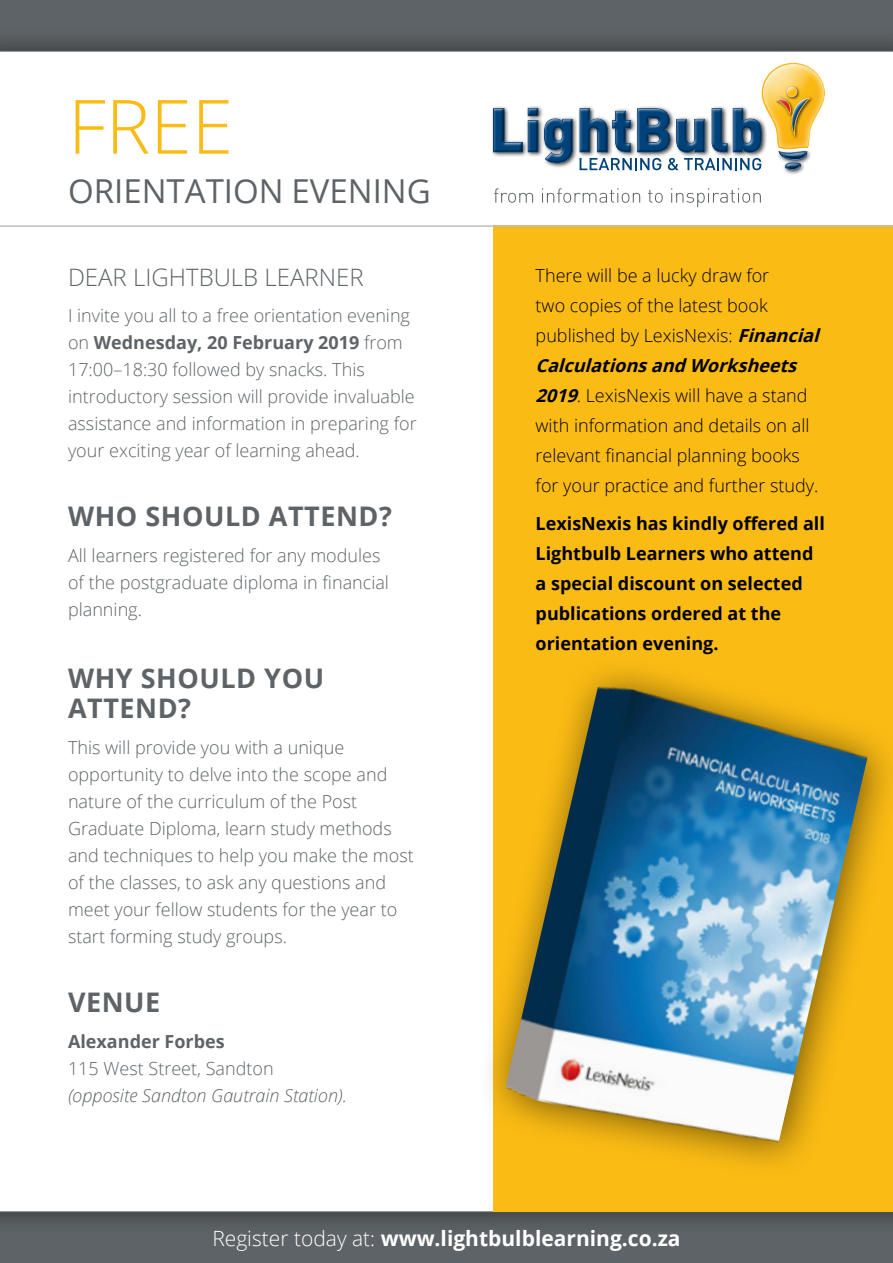
<style>
.page{position:relative;width:893px;height:1263px;background:#5e6367}
.page>*{position:absolute;margin:0;border:0;box-sizing:border-box;transform-origin:0 0}
.t1{font:300 75px "Open Sans";color:#fabb14}
.t2{font:33px "Open Sans";color:#5e6367}
.t3{font:700 27px/30px "Open Sans";letter-spacing:.02em;color:#5e6367}
.t4{font:300 24px "Open Sans";color:#5e6367}
.t5{font:700 21px "Open Sans";color:#fff}
.t6{font:300 18px/27px "Open Sans";color:#5e6367}
.t7{font:300 18px/30px "Open Sans";color:#000}
.t8{font:700 18px/30px "Open Sans";color:#000}
.t9{font:italic 300 18px "Open Sans";color:#5e6367}
.t10{font:700 18px "Open Sans";color:#5e6367}
.s1{font-weight:700}
.s2{font-weight:700;font-style:italic}
.s3{font-weight:300}
</style>
<div class="page">
<div style="left:0;top:27px;width:893px;height:1209px;background:#000;opacity:.5"></div>
<div style="left:0;top:51px;width:893px;height:1161px;background:#fff"></div>
<div style="left:493px;top:225px;width:400px;height:987px;background:#fabb14"></div>
<div style="left:476px;top:656px;width:417px;height:523px;background:#000;opacity:.55"></div>
<img style="left:504px;top:682px;width:366px;height:473px">
<hr style="left:0;top:225px;width:893px;height:2px;background:#bcbec0">
<div style="left:783px;top:160px;width:22px;height:15px;background:#000;opacity:.75"></div>
<div style="left:762px;top:60px;width:66px;height:90px;background:#fff"></div>
<svg style="left:493px;top:62px;width:333px;height:109px;background:#bdc8ce"></svg>
<div style="left:772px;top:83px;width:42px;height:54px;background:#fff;opacity:.75"></div>
<div style="left:773px;top:87px;width:41px;height:50px;background:#fff;opacity:.75"></div>
<svg style="left:494px;top:188px;width:267px;height:19px;background:#ebecec"></svg>
<h1 class="t1" style="left:68px;top:75px;width:166px">FREE</h1>
<h2 class="t2" style="left:68px;top:168px;width:364px">ORIENTATION EVENING</h2>
<h3 class="t4" style="left:68px;top:261px;width:297px">DEAR LIGHTBULB LEARNER</h3>
<p class="t6" style="left:68px;top:301px;width:350px">I invite you all to a free orientation evening on <span class="s1">Wednesday, 20 February 2019</span> from 17:00–18:30 followed by snacks. This introductory session will provide invaluable assistance and information in preparing for your exciting year of learning ahead.</p>
<h3 class="t3" style="left:68px;top:501px;width:325px">WHO SHOULD ATTEND?</h3>
<p class="t6" style="left:68px;top:541px;width:322px">All learners registered for any modules of the postgraduate diploma in financial planning.</p>
<h3 class="t3" style="left:68px;top:663px;width:258px">WHY SHOULD YOU<br>ATTEND?</h3>
<p class="t6" style="left:68px;top:733px;width:347px">This will provide you with a unique opportunity to delve into the scope and nature of the curriculum of the Post Graduate Diploma, learn study methods and techniques to help you make the most of the classes, to ask any questions and meet your fellow students for the year to start forming study groups.</p>
<h3 class="t3" style="left:68px;top:987px;width:94px">VENUE</h3>
<p class="t10" style="left:68px;top:1029px;width:158px">Alexander Forbes</p>
<p class="t6" style="left:68px;top:1054px;width:207px">115 West Street, Sandton</p>
<p class="t9" style="left:68px;top:1083px;width:280px">(opposite Sandton Gautrain Station).</p>
<p class="t7" style="left:536px;top:260px;width:291px">There will be a lucky draw for<br>two copies of the latest book published by LexisNexis: <span class="s2">Financial CalculationsandWorksheets 2019</span>. LexisNexis will have a stand with information and details on all relevant financial planning books for your practice and further study.</p>
<p class="t8" style="left:536px;top:508px;width:291px">LexisNexis has kindly offered all<br>Lightbulb Learners who attend a special discount on selected publications ordered at the orientation evening.</p>
<p class="t5" style="left:212px;top:1223px;width:470px"><span class="s3">Register today at:</span> www.lightbulblearning.co.za</p>
</div>
